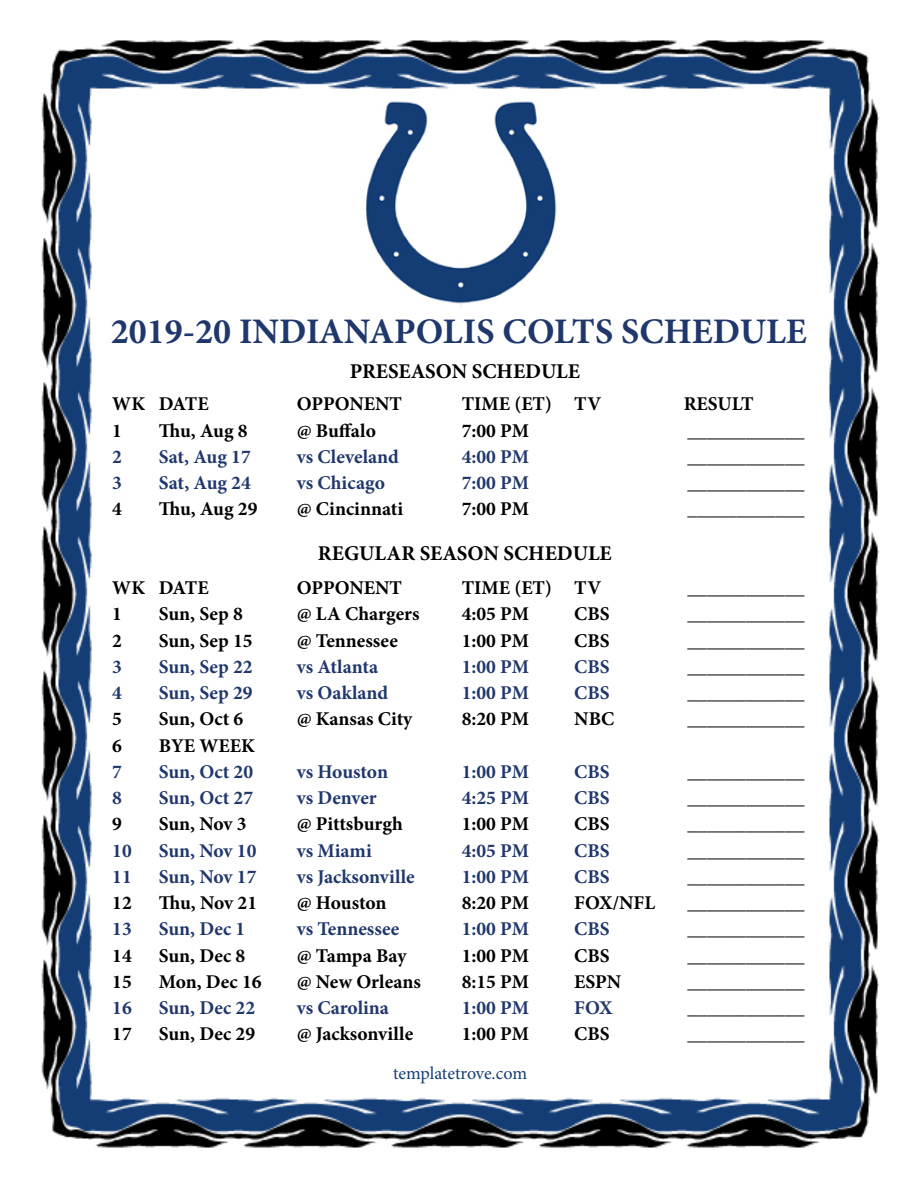
<style>
.page{position:relative;width:918px;height:1188px;background:#fff}
.page>*{position:absolute;margin:0;border:0;box-sizing:border-box;transform-origin:0 0}
.t1{font:700 36px "Minion Pro";color:#20376c}
.t2{font:700 21px "Minion Pro";color:#000}
.t3{font:700 19.5px "Minion Pro";color:#000}
.t4{font:700 19.5px "Minion Pro";color:#20376c}
.t5{font:18px "Minion Pro";letter-spacing:-.005em;color:#143d75}
</style>
<div class="page">
<img style="left:41px;top:40px;width:839px;height:1108px">
<img style="left:355px;top:97px;width:208px;height:211px">
<h1 class="t1" style="left:111px;top:306px;width:697px">2019-20 INDIANAPOLIS COLTS SCHEDULE</h1>
<p class="t2" style="left:350px;top:357px;width:232px">PRESEASON SCHEDULE</p>
<p class="t3" style="left:112px;top:390px;width:98px">WK DATE</p>
<p class="t3" style="left:297px;top:390px;width:107px">OPPONENT</p>
<p class="t3" style="left:462px;top:390px;width:141px">TIME (ET) TV</p>
<p class="t3" style="left:684px;top:390px;width:71px">RESULT</p>
<p class="t3" style="left:112px;top:417px;width:11px">1</p>
<p class="t3" style="left:159px;top:417px;width:90px">Thu, Aug 8</p>
<p class="t3" style="left:297px;top:417px;width:81px">@ Buffalo</p>
<p class="t3" style="left:462px;top:417px;width:69px">7:00 PM</p>
<p class="t3" style="left:688px;top:417px;width:119px">____________</p>
<p class="t4" style="left:112px;top:443px;width:11px">2</p>
<p class="t4" style="left:159px;top:443px;width:94px">Sat, Aug 17</p>
<p class="t4" style="left:297px;top:443px;width:104px">vs Cleveland</p>
<p class="t4" style="left:462px;top:443px;width:69px">4:00 PM</p>
<p class="t3" style="left:688px;top:443px;width:118px">____________</p>
<p class="t4" style="left:112px;top:469px;width:11px">3</p>
<p class="t4" style="left:159px;top:469px;width:94px">Sat, Aug 24</p>
<p class="t4" style="left:297px;top:469px;width:90px">vs Chicago</p>
<p class="t4" style="left:462px;top:469px;width:69px">7:00 PM</p>
<p class="t3" style="left:688px;top:469px;width:118px">____________</p>
<p class="t3" style="left:112px;top:495px;width:11px">4</p>
<p class="t3" style="left:159px;top:495px;width:100px">Thu, Aug 29</p>
<p class="t3" style="left:297px;top:495px;width:108px">@ Cincinnati</p>
<p class="t3" style="left:462px;top:495px;width:69px">7:00 PM</p>
<p class="t3" style="left:688px;top:495px;width:118px">____________</p>
<p class="t2" style="left:318px;top:539px;width:295px">REGULAR SEASON SCHEDULE</p>
<p class="t3" style="left:112px;top:574px;width:98px">WK DATE</p>
<p class="t3" style="left:297px;top:574px;width:107px">OPPONENT</p>
<p class="t3" style="left:462px;top:574px;width:141px">TIME (ET) TV</p>
<p class="t3" style="left:688px;top:574px;width:118px">____________</p>
<p class="t3" style="left:112px;top:600px;width:11px">1</p>
<p class="t3" style="left:159px;top:600px;width:86px">Sun, Sep 8</p>
<p class="t3" style="left:297px;top:600px;width:124px">@ LA Chargers</p>
<p class="t3" style="left:462px;top:600px;width:69px">4:05 PM</p>
<p class="t3" style="left:574px;top:600px;width:37px">CBS</p>
<p class="t3" style="left:688px;top:600px;width:118px">____________</p>
<p class="t3" style="left:112px;top:627px;width:11px">2</p>
<p class="t3" style="left:159px;top:627px;width:95px">Sun, Sep 15</p>
<p class="t3" style="left:297px;top:627px;width:103px">@ Tennessee</p>
<p class="t3" style="left:462px;top:627px;width:69px">1:00 PM</p>
<p class="t3" style="left:574px;top:627px;width:37px">CBS</p>
<p class="t3" style="left:688px;top:627px;width:118px">____________</p>
<p class="t4" style="left:112px;top:653px;width:11px">3</p>
<p class="t4" style="left:159px;top:653px;width:95px">Sun, Sep 22</p>
<p class="t4" style="left:297px;top:653px;width:83px">vs Atlanta</p>
<p class="t4" style="left:462px;top:653px;width:69px">1:00 PM</p>
<p class="t4" style="left:574px;top:653px;width:37px">CBS</p>
<p class="t3" style="left:688px;top:653px;width:118px">____________</p>
<p class="t4" style="left:112px;top:679px;width:11px">4</p>
<p class="t4" style="left:159px;top:679px;width:95px">Sun, Sep 29</p>
<p class="t4" style="left:297px;top:679px;width:93px">vs Oakland</p>
<p class="t4" style="left:462px;top:679px;width:69px">1:00 PM</p>
<p class="t4" style="left:574px;top:679px;width:37px">CBS</p>
<p class="t3" style="left:688px;top:679px;width:118px">____________</p>
<p class="t3" style="left:112px;top:705px;width:11px">5</p>
<p class="t3" style="left:159px;top:705px;width:86px">Sun, Oct 6</p>
<p class="t3" style="left:297px;top:705px;width:117px">@ Kansas City</p>
<p class="t3" style="left:462px;top:705px;width:69px">8:20 PM</p>
<p class="t3" style="left:574px;top:705px;width:42px">NBC</p>
<p class="t3" style="left:688px;top:705px;width:118px">____________</p>
<p class="t3" style="left:112px;top:732px;width:11px">6</p>
<p class="t3" style="left:159px;top:732px;width:98px">BYE WEEK</p>
<p class="t4" style="left:112px;top:758px;width:11px">7</p>
<p class="t4" style="left:159px;top:758px;width:96px">Sun, Oct 20</p>
<p class="t4" style="left:297px;top:758px;width:93px">vs Houston</p>
<p class="t4" style="left:462px;top:758px;width:69px">1:00 PM</p>
<p class="t4" style="left:574px;top:758px;width:37px">CBS</p>
<p class="t3" style="left:688px;top:758px;width:118px">____________</p>
<p class="t4" style="left:112px;top:784px;width:11px">8</p>
<p class="t4" style="left:159px;top:784px;width:96px">Sun, Oct 27</p>
<p class="t4" style="left:297px;top:784px;width:82px">vs Denver</p>
<p class="t4" style="left:462px;top:784px;width:69px">4:25 PM</p>
<p class="t4" style="left:574px;top:784px;width:37px">CBS</p>
<p class="t3" style="left:688px;top:784px;width:118px">____________</p>
<p class="t3" style="left:112px;top:810px;width:11px">9</p>
<p class="t3" style="left:159px;top:810px;width:89px">Sun, Nov 3</p>
<p class="t3" style="left:297px;top:810px;width:108px">@ Pittsburgh</p>
<p class="t3" style="left:462px;top:810px;width:69px">1:00 PM</p>
<p class="t3" style="left:574px;top:810px;width:37px">CBS</p>
<p class="t3" style="left:688px;top:810px;width:118px">____________</p>
<p class="t4" style="left:112px;top:837px;width:21px">10</p>
<p class="t4" style="left:159px;top:837px;width:99px">Sun, Nov 10</p>
<p class="t4" style="left:297px;top:837px;width:77px">vs Miami</p>
<p class="t4" style="left:462px;top:837px;width:69px">4:05 PM</p>
<p class="t4" style="left:574px;top:837px;width:37px">CBS</p>
<p class="t3" style="left:688px;top:837px;width:118px">____________</p>
<p class="t4" style="left:112px;top:863px;width:21px">11</p>
<p class="t4" style="left:159px;top:863px;width:99px">Sun, Nov 17</p>
<p class="t4" style="left:297px;top:863px;width:119px">vs Jacksonville</p>
<p class="t4" style="left:462px;top:863px;width:69px">1:00 PM</p>
<p class="t4" style="left:574px;top:863px;width:37px">CBS</p>
<p class="t3" style="left:688px;top:863px;width:118px">____________</p>
<p class="t3" style="left:112px;top:889px;width:21px">12</p>
<p class="t3" style="left:159px;top:889px;width:100px">Thu, Nov 21</p>
<p class="t3" style="left:297px;top:889px;width:91px">@ Houston</p>
<p class="t3" style="left:462px;top:889px;width:69px">8:20 PM</p>
<p class="t3" style="left:574px;top:889px;width:82px">FOX/NFL</p>
<p class="t3" style="left:688px;top:889px;width:118px">____________</p>
<p class="t4" style="left:112px;top:915px;width:21px">13</p>
<p class="t4" style="left:159px;top:915px;width:88px">Sun, Dec 1</p>
<p class="t4" style="left:297px;top:915px;width:104px">vs Tennessee</p>
<p class="t4" style="left:462px;top:915px;width:69px">1:00 PM</p>
<p class="t4" style="left:574px;top:915px;width:37px">CBS</p>
<p class="t3" style="left:688px;top:915px;width:118px">____________</p>
<p class="t3" style="left:112px;top:942px;width:21px">14</p>
<p class="t3" style="left:159px;top:942px;width:88px">Sun, Dec 8</p>
<p class="t3" style="left:297px;top:942px;width:111px">@ Tampa Bay</p>
<p class="t3" style="left:462px;top:942px;width:69px">1:00 PM</p>
<p class="t3" style="left:574px;top:942px;width:37px">CBS</p>
<p class="t3" style="left:688px;top:942px;width:118px">____________</p>
<p class="t3" style="left:112px;top:968px;width:21px">15</p>
<p class="t3" style="left:159px;top:968px;width:104px">Mon, Dec 16</p>
<p class="t3" style="left:297px;top:968px;width:126px">@ New Orleans</p>
<p class="t3" style="left:462px;top:968px;width:69px">8:15 PM</p>
<p class="t3" style="left:574px;top:968px;width:48px">ESPN</p>
<p class="t3" style="left:688px;top:968px;width:118px">____________</p>
<p class="t4" style="left:112px;top:994px;width:21px">16</p>
<p class="t4" style="left:159px;top:994px;width:98px">Sun, Dec 22</p>
<p class="t4" style="left:297px;top:994px;width:94px">vs Carolina</p>
<p class="t4" style="left:462px;top:994px;width:69px">1:00 PM</p>
<p class="t4" style="left:574px;top:994px;width:40px">FOX</p>
<p class="t3" style="left:688px;top:994px;width:118px">____________</p>
<p class="t3" style="left:112px;top:1020px;width:21px">17</p>
<p class="t3" style="left:159px;top:1020px;width:98px">Sun, Dec 29</p>
<p class="t3" style="left:297px;top:1020px;width:118px">@ Jacksonville</p>
<p class="t3" style="left:462px;top:1020px;width:69px">1:00 PM</p>
<p class="t3" style="left:574px;top:1020px;width:37px">CBS</p>
<p class="t3" style="left:688px;top:1020px;width:118px">____________</p>
<p class="t5" style="left:393px;top:1061px;width:136px">templatetrove.com</p>
</div>
